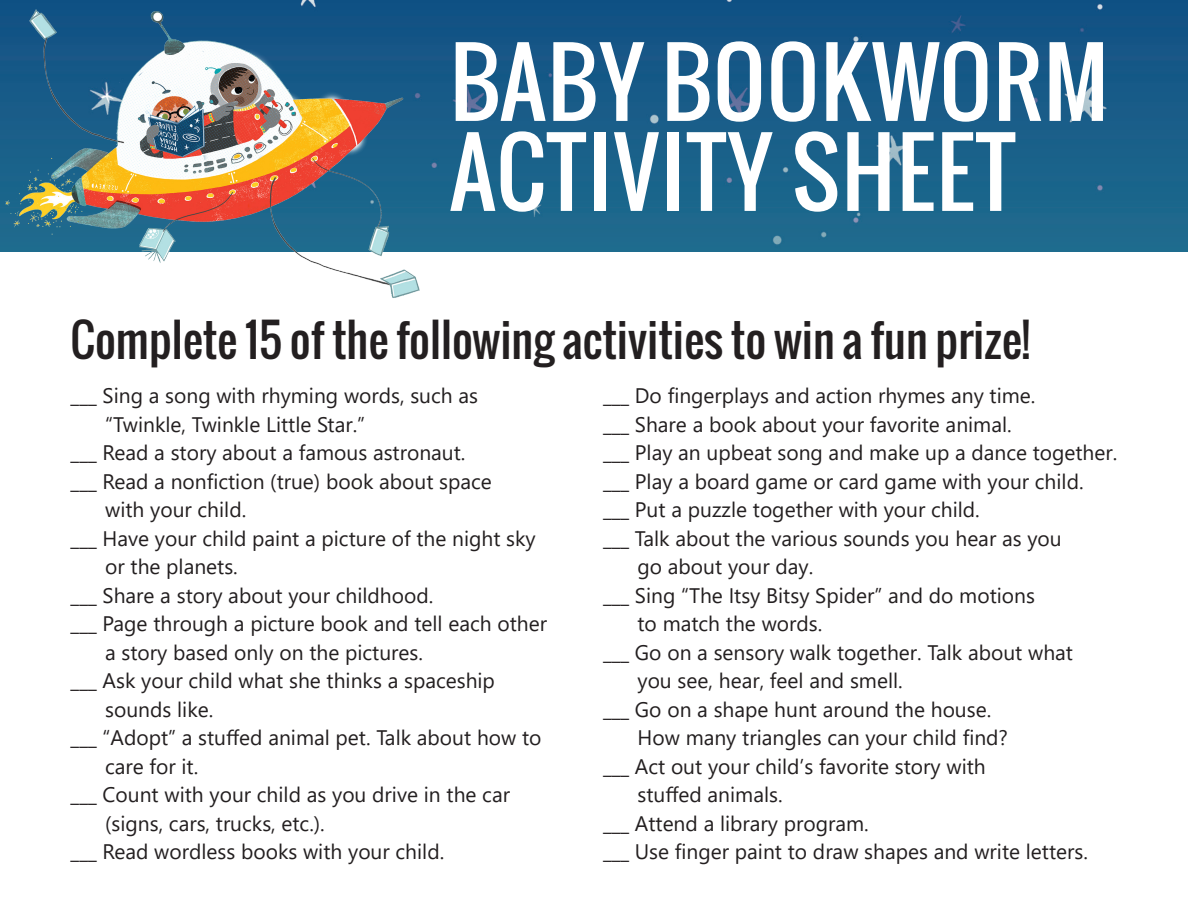
<style>
.page{position:relative;width:1188px;height:918px;background:#fff}
.page>*{position:absolute;margin:0;border:0;box-sizing:border-box;transform-origin:0 0}
.t1{font:90px/90px "Oswald";letter-spacing:.02em;color:#fff}
.t2{font:45px "Oswald";color:#231f20}
.t3{font:21px/28.5px "Segoe UI";color:#231f20}
</style>
<div class="page">
<img style="left:450px;top:0;width:738px;height:252px">
<img style="left:0;top:0;width:450px;height:298px">
<p class="t1" style="left:450px;top:37px;width:660px">BABY BOOKWORM<br>ACTIVITY SHEET</p>
<p class="t2" style="left:71px;top:306px;width:961px">Complete 15 of the following activities to win a fun prize!</p>
<p class="t3" style="left:105px;top:380px;width:374px;text-indent:-35px">___ Sing a song with rhyming words, such as “Twinkle, Twinkle Little Star.”</p>
<p class="t3" style="left:71px;top:437px;width:396px">___ Read a story about a famous astronaut.</p>
<p class="t3" style="left:105px;top:465px;width:388px;text-indent:-35px">___ Read a nonfiction (true) book about space with your child.</p>
<p class="t3" style="left:105px;top:522px;width:432px;text-indent:-35px">___ Have your child paint a picture of the night sky or the planets.</p>
<p class="t3" style="left:71px;top:579px;width:364px">___ Share a story about your childhood.</p>
<p class="t3" style="left:105px;top:608px;width:443px;text-indent:-35px">___ Page through a picture book and tell each other a story based only on the pictures.</p>
<p class="t3" style="left:105px;top:665px;width:391px;text-indent:-35px">___ Ask your child what she thinks a spaceship sounds like.</p>
<p class="t3" style="left:105px;top:722px;width:438px;text-indent:-35px">___ “Adopt” a stuffed animal pet. Talk about how to care for it.</p>
<p class="t3" style="left:105px;top:779px;width:406px;text-indent:-35px">___ Count with your child as you drive in the car (signs, cars, trucks, etc.).</p>
<p class="t3" style="left:71px;top:836px;width:375px">___ Read wordless books with your child.</p>
<p class="t3" style="left:603px;top:380px;width:434px">___ Do fingerplays and action rhymes any time.</p>
<p class="t3" style="left:603px;top:408px;width:410px">___ Share a book about your favorite animal.</p>
<p class="t3" style="left:603px;top:437px;width:516px">___ Play an upbeat song and make up a dance together.</p>
<p class="t3" style="left:603px;top:465px;width:482px">___ Play a board game or card game with your child.</p>
<p class="t3" style="left:603px;top:494px;width:378px">___ Put a puzzle together with your child.</p>
<p class="t3" style="left:638px;top:522px;width:426px;text-indent:-35px">___ Talk about the various sounds you hear as you go about your day.</p>
<p class="t3" style="left:638px;top:579px;width:399px;text-indent:-35px">___ Sing “The Itsy Bitsy Spider” and do motions to match the words.</p>
<p class="t3" style="left:638px;top:636px;width:437px;text-indent:-35px">___ Go on a sensory walk together. Talk about what you see, hear, feel and smell.</p>
<p class="t3" style="left:638px;top:693px;width:372px;text-indent:-35px">___ Go on a shape hunt around the house.<br>How many triangles can your child find?</p>
<p class="t3" style="left:638px;top:750px;width:350px;text-indent:-35px">___ Act out your child’s favorite story with stuffed animals.</p>
<p class="t3" style="left:603px;top:807px;width:267px">___ Attend a library program.</p>
<p class="t3" style="left:603px;top:836px;width:486px">___ Use finger paint to draw shapes and write letters.</p>
</div>
